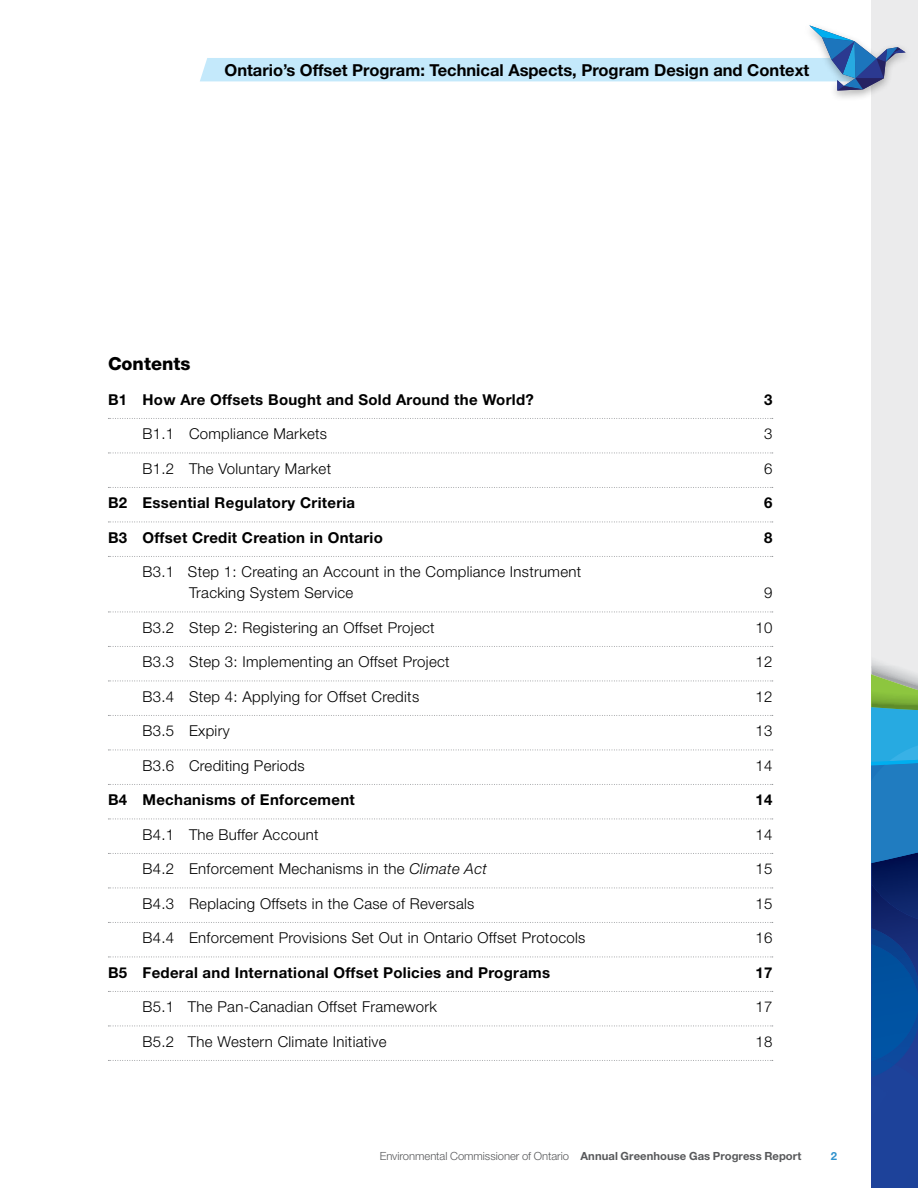
<style>
.page{position:relative;width:918px;height:1188px;background:#fff}
.page>*{position:absolute;margin:0;border:0;box-sizing:border-box;transform-origin:0 0}
.t1{font:800 18px "Helvetica Neue";color:#000}
.t2{font:700 16.5px "Helvetica Neue";color:#000}
.t3{font:300 15px/21px "Helvetica Neue";letter-spacing:.02em;color:#000}
.t4{font:700 15px "Helvetica Neue";letter-spacing:.02em;color:#000}
.t5{font:300 11.25px "Helvetica Neue";letter-spacing:-.005em;color:#58595b}
.t6{font:700 11.25px "Helvetica Neue";color:#3092cd}
.s1{font-style:italic}
.s2{font-weight:700}
</style>
<div class="page">
<svg style="left:108px;top:418px;width:665px;height:1px"></svg>
<svg style="left:108px;top:453px;width:665px;height:1px"></svg>
<svg style="left:108px;top:487px;width:665px;height:1px"></svg>
<svg style="left:108px;top:522px;width:665px;height:1px"></svg>
<svg style="left:108px;top:556px;width:665px;height:1px"></svg>
<svg style="left:108px;top:612px;width:665px;height:1px"></svg>
<svg style="left:108px;top:646px;width:665px;height:1px"></svg>
<svg style="left:108px;top:681px;width:665px;height:1px"></svg>
<svg style="left:108px;top:715px;width:665px;height:1px"></svg>
<svg style="left:108px;top:750px;width:665px;height:1px"></svg>
<svg style="left:108px;top:784px;width:665px;height:1px"></svg>
<svg style="left:108px;top:819px;width:665px;height:1px"></svg>
<svg style="left:108px;top:853px;width:665px;height:1px"></svg>
<svg style="left:108px;top:888px;width:665px;height:1px"></svg>
<svg style="left:108px;top:922px;width:665px;height:1px"></svg>
<svg style="left:108px;top:957px;width:665px;height:1px"></svg>
<svg style="left:108px;top:991px;width:665px;height:1px"></svg>
<svg style="left:108px;top:1026px;width:665px;height:1px"></svg>
<svg style="left:108px;top:1060px;width:665px;height:1px"></svg>
<div style="left:872px;top:0;width:46px;height:1188px;background:#ebebec"></div>
<svg style="left:872px;top:660px;width:46px;height:528px;background:#22609e"></svg>
<div style="left:803px;top:22px;width:109px;height:80px;background:#000;opacity:.3"></div>
<svg style="left:200px;top:25px;width:706px;height:66px"></svg>
<p class="t2" style="left:225px;top:59px;width:586px">Ontario’s Offset Program: Technical Aspects, Program Design and Context</p>
<p class="t1" style="left:108px;top:353px;width:84px">Contents</p>
<p class="t4" style="left:108px;top:390px;width:427px">B1 How Are Offsets Bought and Sold Around the World?</p>
<p class="t4" style="left:764px;top:390px;width:10px">3</p>
<p class="t3" style="left:142px;top:423px;width:186px">B1.1 Compliance Markets</p>
<p class="t3" style="left:764px;top:423px;width:10px">3</p>
<p class="t3" style="left:143px;top:457px;width:190px">B1.2 The Voluntary Market</p>
<p class="t3" style="left:764px;top:457px;width:10px">6</p>
<p class="t4" style="left:108px;top:493px;width:249px">B2 Essential Regulatory Criteria</p>
<p class="t4" style="left:764px;top:493px;width:10px">6</p>
<p class="t4" style="left:108px;top:528px;width:276px">B3 Offset Credit Creation in Ontario</p>
<p class="t4" style="left:764px;top:528px;width:10px">8</p>
<p class="t3" style="left:189px;top:561px;width:394px;text-indent:-46px">B3.1 Step 1: Creating an Account in the Compliance Instrument<br>Tracking System Service</p>
<p class="t3" style="left:764px;top:582px;width:10px">9</p>
<p class="t3" style="left:143px;top:616px;width:294px">B3.2 Step 2: Registering an Offset Project</p>
<p class="t3" style="left:756px;top:616px;width:18px">10</p>
<p class="t3" style="left:143px;top:651px;width:309px">B3.3 Step 3: Implementing an Offset Project</p>
<p class="t3" style="left:756px;top:651px;width:18px">12</p>
<p class="t3" style="left:143px;top:685px;width:278px">B3.4 Step 4: Applying for Offset Credits</p>
<p class="t3" style="left:756px;top:685px;width:18px">12</p>
<p class="t3" style="left:143px;top:720px;width:89px">B3.5 Expiry</p>
<p class="t3" style="left:756px;top:720px;width:18px">13</p>
<p class="t3" style="left:143px;top:754px;width:164px">B3.6 Crediting Periods</p>
<p class="t3" style="left:756px;top:754px;width:18px">14</p>
<p class="t4" style="left:108px;top:790px;width:248px">B4 Mechanisms of Enforcement</p>
<p class="t4" style="left:756px;top:790px;width:18px">14</p>
<p class="t3" style="left:143px;top:823px;width:178px">B4.1 The Buffer Account</p>
<p class="t3" style="left:756px;top:823px;width:18px">14</p>
<p class="t3" style="left:143px;top:858px;width:346px">B4.2 Enforcement Mechanisms in the <span class="s1">Climate Act</span></p>
<p class="t3" style="left:756px;top:858px;width:18px">15</p>
<p class="t3" style="left:143px;top:892px;width:333px">B4.3 Replacing Offsets in the Case of Reversals</p>
<p class="t3" style="left:756px;top:892px;width:18px">15</p>
<p class="t3" style="left:143px;top:927px;width:444px">B4.4 Enforcement Provisions Set Out in Ontario Offset Protocols</p>
<p class="t3" style="left:756px;top:927px;width:18px">16</p>
<p class="t4" style="left:108px;top:963px;width:444px">B5 Federal and International Offset Policies and Programs</p>
<p class="t4" style="left:756px;top:963px;width:18px">17</p>
<p class="t3" style="left:143px;top:996px;width:296px">B5.1 The Pan-Canadian Offset Framework</p>
<p class="t3" style="left:756px;top:996px;width:18px">17</p>
<p class="t3" style="left:143px;top:1030px;width:246px">B5.2 The Western Climate Initiative</p>
<p class="t3" style="left:756px;top:1030px;width:18px">18</p>
<p class="t5" style="left:380px;top:1149px;width:423px">Environmental Commissioner of Ontario <span class="s2">Annual Greenhouse Gas Progress Report</span></p>
<p class="t6" style="left:831px;top:1149px;width:8px">2</p>
</div>
